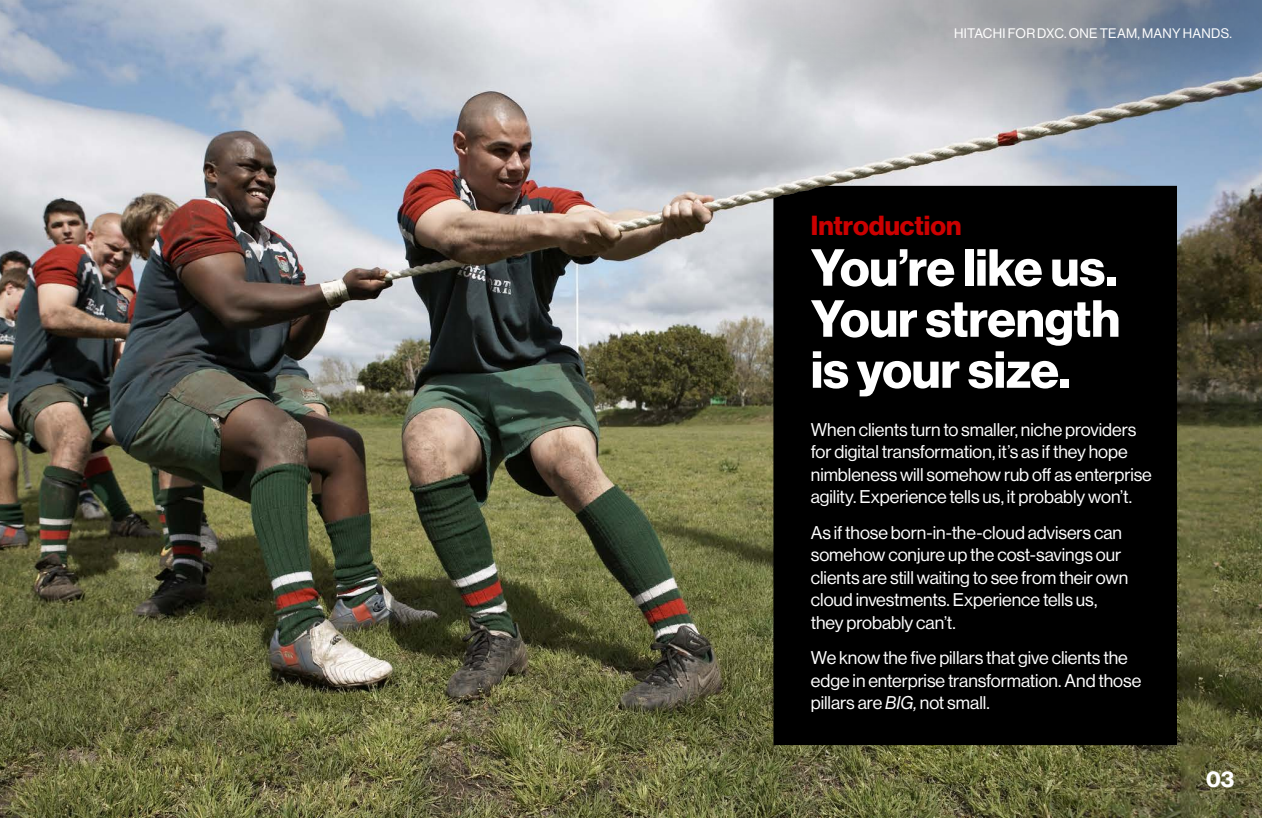
<style>
.page{position:relative;width:1262px;height:818px;background:#fff}
.page>*{position:absolute;margin:0;border:0;box-sizing:border-box;transform-origin:0 0}
.t1{font:51px/51px "N Haas Grotesk DS Pro 75 Bd";letter-spacing:-.005em;color:#fff;text-align:justify}
.t2{font:27px "N Haas Grotesk DS Pro 75 Bd";color:#c00}
.t3{font:22.5px "N Haas Grotesk DS Pro 75 Bd";color:#fff}
.t4{font:18px/22.5px "N Haas Grotesk DS Pro 55 Rg";letter-spacing:-.005em;color:#fff}
.t5{font:13.5px "N Haas Grotesk DS Pro 55 Rg";letter-spacing:.02em;color:#fff}
.s1{font-family:"N Haas Grotesk DS Pro 56 It"}
</style>
<div class="page">
<img style="left:0;top:0;width:1262px;height:818px">
<svg style="left:690px;top:0;width:572px;height:139px;background:#abb2bd"></svg>
<div style="left:773px;top:186px;width:404px;height:559px;background:#000"></div>
<p class="t5" style="left:954px;top:26px;width:279px">HITACHI FOR DXC. ONE TEAM, MANY HANDS.</p>
<h2 class="t2" style="left:811px;top:209px;width:152px">Introduction</h2>
<h1 class="t1" style="left:811px;top:243px;width:311px">You’re like us.<br>Your strength is your size.</h1>
<p class="t4" style="left:811px;top:418px;width:342px">When clients turn to smaller, niche providers for digital transformation, it’s as if they hope nimbleness will somehow rub off as enterprise agility. Experience tells us, it probably won’t.</p>
<p class="t4" style="left:811px;top:521px;width:319px">As if those born-in-the-cloud advisers can somehow conjure up the cost-savings our clients are still waiting to see from their own cloud investments. Experience tells us, they probably can’t.</p>
<p class="t4" style="left:811px;top:646px;width:332px">We know the five pillars that give clients the edge in enterprise transformation. And those pillars are <span class="s1">BIG,</span> not small.</p>
<p class="t3" style="left:1206px;top:766px;width:30px">03</p>
</div>
